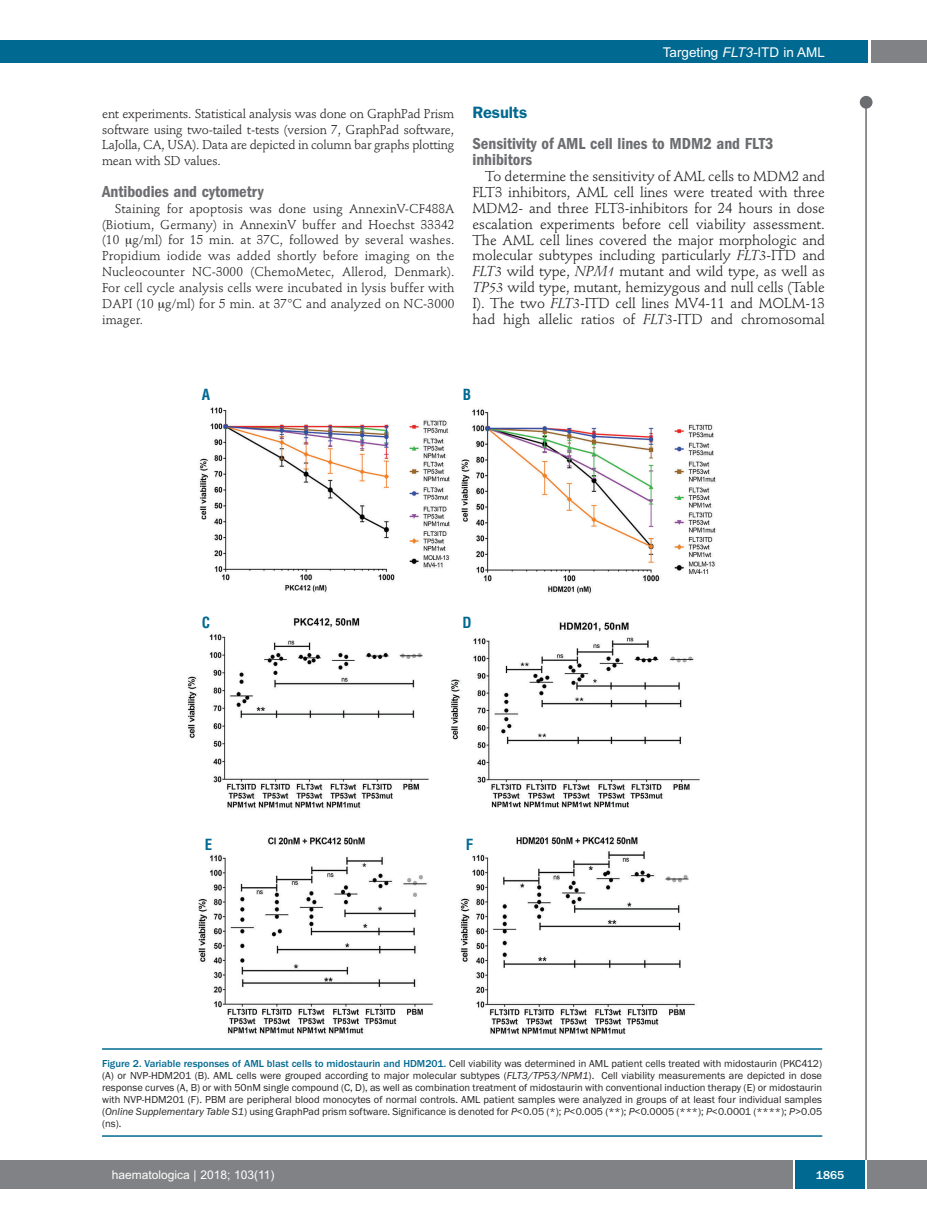
<style>
.page{position:relative;width:927px;height:1225px;background:#fff}
.page>*{position:absolute;margin:0;border:0;box-sizing:border-box;transform-origin:0 0}
.t1{font:600 condensed 16.5px/15.9px "Franklin Gothic";color:#6c6d70}
.t2{font:600 16.5px "Franklin Gothic";letter-spacing:-.01em;color:#006991}
.t3{font:700 condensed 15px "Helvetica";color:#006991}
.t4{font:14.25px/15.9px "Stempel Schneidler";letter-spacing:-.005em;color:#231f20;text-align:justify}
.t5{font:13.5px "Arial";color:#fff}
.t6{font:12.75px/15.9px "Stempel Schneidler";color:#231f20;text-align:justify}
.t7{font:12px "Arial";color:#fff}
.t8{font:500 12px "Franklin Gothic";color:#fff}
.t9{font:10.5px/12px "Franklin Gothic";color:#231f20;text-align:justify}
.s1{font-style:italic}
.s2{font-weight:500;color:#006991}
</style>
<div class="page">
<div style="left:860px;top:96px;width:12px;height:13px;background:#6c6d70;border-radius:50%"></div>
<hr style="left:865px;top:98px;width:2px;height:1062px;background:#6c6d70">
<div style="left:871px;top:40px;width:56px;height:22px;background:#808285"></div>
<div style="left:18px;top:40px;width:849px;height:22px;background:#006991"></div>
<div style="left:17px;top:1160px;width:910px;height:28px;background:#808285"></div>
<div style="left:795px;top:1160px;width:70px;height:28px;background:#006991"></div>
<hr style="left:793px;top:1160px;width:2px;height:28px;background:#fff">
<hr style="left:865px;top:1160px;width:2px;height:28px;background:#fff">
<div style="left:0;top:40px;width:19px;height:22px;background:#006991"></div>
<div style="left:0;top:1160px;width:18px;height:28px;background:#808285"></div>
<img style="left:160px;top:407px;width:606px;height:643px">
<hr style="left:102px;top:1048px;width:720px;height:1px;background:#006991">
<hr style="left:102px;top:1135px;width:720px;height:1px;background:#006991">
<p class="t5" style="left:663px;top:44px;width:164px">Targeting <span class="s1">FLT3-</span>ITD in AML</p>
<p class="t6" style="left:102px;top:107px;width:354px">ent experiments. Statistical analysis was done on GraphPad Prism software using two-tailed t-tests (version 7, GraphPad software, LaJolla, CA, USA). Data are depicted in column bar graphs plotting mean with SD values.</p>
<h1 class="t1" style="left:102px;top:185px;width:163px">Antibodies and cytometry</h1>
<p class="t6" style="left:102px;top:202px;width:354px;text-indent:13px">Staining for apoptosis was done using AnnexinV-CF488A (Biotium, Germany) in AnnexinV buffer and Hoechst 33342 (10 g/ml) for 15 min. at 37C, followed by several washes.<br>Propidium iodide was added shortly before imaging on the Nucleocounter NC-3000 (ChemoMetec, Allerod, Denmark).<br>For cell cycle analysis cells were incubated in lysis buffer with DAPI (10 g/ml) for 5 min. at 37°C and analyzed on NC-3000 imager.</p>
<h1 class="t2" style="left:472px;top:106px;width:56px">Results</h1>
<h1 class="t1" style="left:472px;top:137px;width:303px">Sensitivity of AML cell lines to MDM2 and FLT3 inhibitors</h1>
<p class="t4" style="left:472px;top:170px;width:354px;text-indent:13px">To determine the sensitivity of AML cells to MDM2 and FLT3 inhibitors, AML cell lines were treated with three MDM2- and three FLT3-inhibitors for 24 hours in dose escalation experiments before cell viability assessment.<br>The AML cell lines covered the major morphologic and molecular subtypes including particularly <span class="s1">FLT3</span>-ITD and <span class="s1">FLT3</span> wild type, <span class="s1">NPM1</span> mutant and wild type, as well as <span class="s1">TP53</span> wild type, mutant, hemizygous and null cells (Table I). The two <span class="s1">FLT3</span>-ITD cell lines MV4-11 and MOLM-13 had high allelic ratios of <span class="s1">FLT3</span>-ITD and chromosomal</p>
<h2 class="t3" style="left:202px;top:386px;width:10px">A</h2>
<h2 class="t3" style="left:463px;top:386px;width:10px">B</h2>
<h2 class="t3" style="left:202px;top:614px;width:10px">C</h2>
<h2 class="t3" style="left:462px;top:614px;width:11px">D</h2>
<h2 class="t3" style="left:205px;top:835px;width:9px">E</h2>
<h2 class="t3" style="left:466px;top:835px;width:9px">F</h2>
<p class="t9" style="left:102px;top:1057px;width:722px"><span class="s2">Figure 2. Variable responses of AML blast cells to midostaurin and HDM201.</span> Cell viability was determined in AML patient cells treated with midostaurin (PKC412) (A) or NVP-HDM201 (B). AML cells were grouped according to major molecular subtypes (<span class="s1">FLT3/TP53/NPM1</span>). Cell viability measurements are depicted in dose response curves (A, B) or with 50nM single compound (C, D), as well as combination treatment of midostaurin with conventional induction therapy (E) or midostaurin with NVP-HDM201 (F). PBM are peripheral blood monocytes of normal controls. AML patient samples were analyzed in groups of at least four individual samples (<span class="s1">Online Supplementary Table S1</span>) using GraphPad prism software. Significance is denoted for <span class="s1">P</span>&lt;0.05 (*); <span class="s1">P</span>&lt;0.005 (**); <span class="s1">P</span>&lt;0.0005 (***); <span class="s1">P</span>&lt;0.0001 (****); <span class="s1">P</span>&gt;0.05 (ns).</p>
<p class="t7" style="left:112px;top:1167px;width:164px">haematologica | 2018; 103(11)</p>
<p class="t8" style="left:816px;top:1167px;width:30px">1865</p>
</div>
